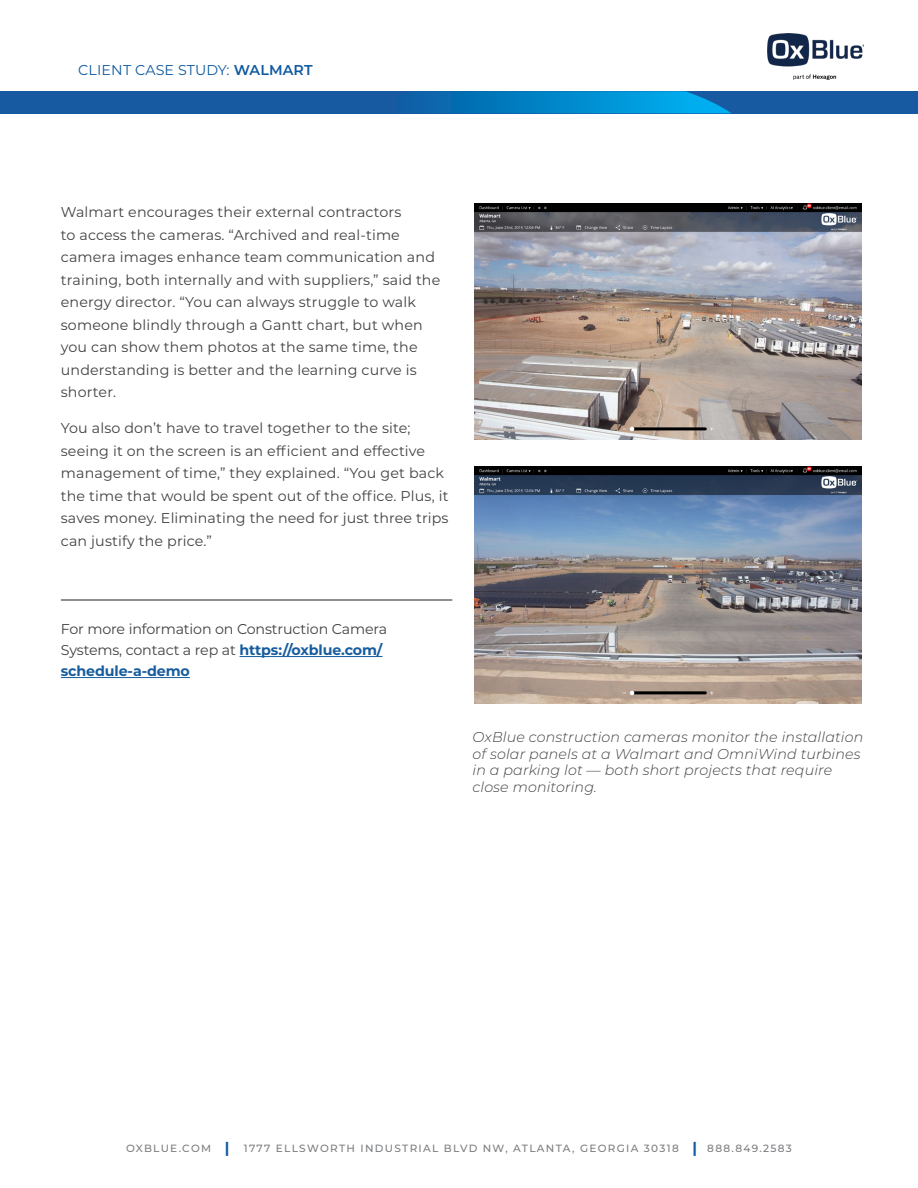
<style>
.page{position:relative;width:918px;height:1188px;background:#fff}
.page>*{position:absolute;margin:0;border:0;box-sizing:border-box;transform-origin:0 0}
.t1{font:14.25px/22.5px "Montserrat";letter-spacing:.01em;color:#414243}
.t2{font:italic 300 14.25px/16.5px "Montserrat";letter-spacing:.01em;color:#414243}
.t3{font:14.25px/21px "Montserrat";letter-spacing:-.01em;color:#414243}
.Page_Header{font:14.25px "Montserrat";letter-spacing:.01em;color:#105aa1}
.t4{font:500 10.5px "Montserrat";letter-spacing:.125em;color:#7b7d80}
.s1{font-weight:600}
.s2{font-weight:700;color:#175d9e}
.s3{font-weight:700;font-size:15px;color:#105aa1}
</style>
<div class="page">
<div style="left:0;top:91px;width:918px;height:22px;background:#185aa2"></div>
<svg style="left:429px;top:91px;width:302px;height:22px;background:#0286c9"></svg>
<img style="left:768px;top:33px;width:96px;height:47px">
<hr style="left:61px;top:600px;width:391px;height:1px;background:#231f20">
<hr style="left:240px;top:656px;width:142px;height:1px;background:#175d9e">
<hr style="left:61px;top:677px;width:129px;height:1px;background:#175d9e">
<img style="left:475px;top:203px;width:386px;height:237px">
<img style="left:475px;top:467px;width:386px;height:236px">
<p class="Page_Header" style="left:78px;top:60px;width:236px">CLIENT CASE STUDY: <span class="s1">WALMART</span></p>
<p class="t1" style="left:61px;top:200px;width:381px">Walmart encourages their external contractors<br>to access the cameras. “Archived and real-time camera images enhance team communication and training, both internally and with suppliers,” said the energy director. “You can always struggle to walk someone blindly through a Gantt chart, but when you can show them photos at the same time, the understanding is better and the learning curve is shorter.</p>
<p class="t1" style="left:61px;top:416px;width:389px">You also don’t have to travel together to the site; seeing it on the screen is an efficient and effective management of time,” they explained. “You get back the time that would be spent out of the office. Plus, it saves money. Eliminating the need for just three trips can justify the price.”</p>
<p class="t3" style="left:61px;top:618px;width:328px">For more information on Construction Camera<br>Systems, contact a rep at <span class="s2">https://oxblue.com/ schedule-a-demo</span></p>
<p class="t2" style="left:473px;top:728px;width:392px">OxBlue construction cameras monitor the installation of solar panels at a Walmart and OmniWind turbines in a parking lot — both short projects that require close monitoring.</p>
<p class="t4" style="left:126px;top:1141px;width:105px">OXBLUE.COM <span class="s3">|</span></p>
<p class="t4" style="left:244px;top:1141px;width:550px">1777 ELLSWORTH INDUSTRIAL BLVD NW, ATLANTA, GEORGIA 30318 <span class="s3">|</span> 888.849.2583</p>
</div>
